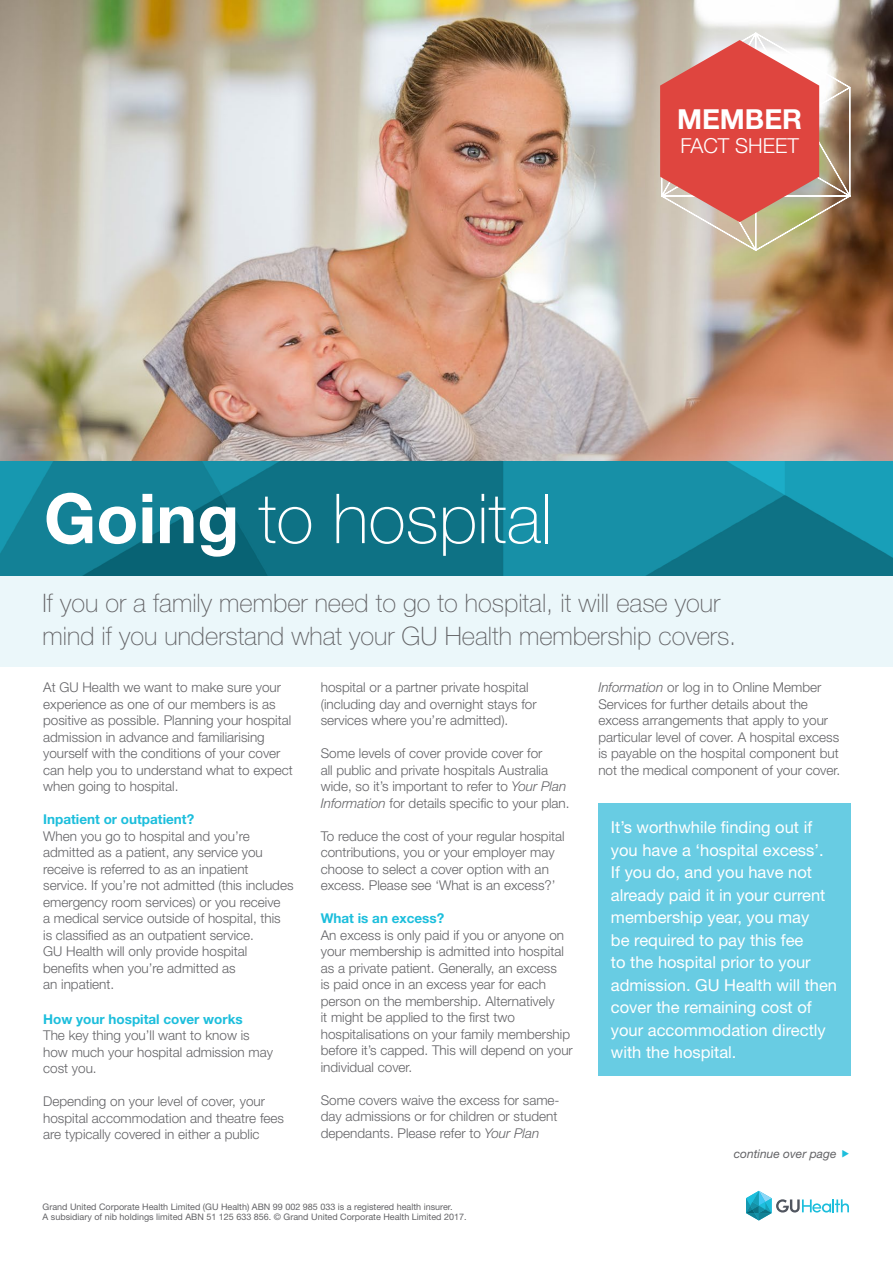
<style>
.page{position:relative;width:893px;height:1263px;background:#fff}
.page>*{position:absolute;margin:0;border:0;box-sizing:border-box;transform-origin:0 0}
.t1{font:100 69px "Helvetica Neue LT Std";color:#fff}
.t2{font:700 27.6px "Helvetica Neue LT Std";color:#fff}
.t3{font:100 25.5px/33px "Helvetica Neue LT Std";color:#636366}
.t4{font:300 20.7px "Helvetica Neue LT Std";color:#fff}
.t5{font:16.5px/22.5px "Helvetica Neue LT Std";color:#fff}
.t6{font:300 13.5px/16.5px "Helvetica Neue LT Std";color:#636366}
.t7{font:700 13.5px "Helvetica Neue LT Std";color:#1cbedc}
.t8{font:italic 12px "Helvetica Neue LT Std";color:#636366}
.t9{font:9px/10.8px "Helvetica Neue LT Std";color:#636366}
.s1{font-weight:700}
.s2{font-style:italic}
</style>
<div class="page">
<svg style="left:746px;top:1191px;width:103px;height:29px"></svg>
<img style="left:0;top:0;width:893px;height:461px">
<div style="left:0;top:575px;width:893px;height:91px;background:#ebf7fa"></div>
<img style="left:0;top:461px;width:893px;height:114px">
<div style="left:598px;top:804px;width:252px;height:272px;background:#68cce3"></div>
<svg style="left:660px;top:31px;width:192px;height:221px;background:#d27e70"></svg>
<h2 class="t2" style="left:677px;top:102px;width:127px">MEMBER</h2>
<h3 class="t4" style="left:680px;top:133px;width:120px">FACT SHEET</h3>
<h1 class="t1" style="left:44px;top:479px;width:510px"><span class="s1">Going</span> to hospital</h1>
<h3 class="t3" style="left:43px;top:587px;width:695px">If you or a family member need to go to hospital, it will ease your mind if you understand what your GU Health membership covers.</h3>
<p class="t6" style="left:43px;top:679px;width:251px">At GU Health we want to make sure your experience as one of our members is as positive as possible. Planning your hospital admission in advance and familiarising yourself with the conditions of your cover can help you to understand what to expect when going to hospital.</p>
<p class="t7" style="left:43px;top:811px;width:152px">Inpatient or outpatient?</p>
<p class="t6" style="left:43px;top:827px;width:252px">When you go to hospital and you’re admitted as a patient, any service you receive is referred to as an inpatient service. If you’re not admitted (this includes emergency room services) or you receive<br>a medical service outside of hospital, this<br>is classified as an outpatient service.<br>GU Health will only provide hospital benefits when you’re admitted as<br>an inpatient.</p>
<p class="t7" style="left:43px;top:1010px;width:201px">How your hospital cover works</p>
<p class="t6" style="left:43px;top:1027px;width:231px">The key thing you’ll want to know is how much your hospital admission may cost you.</p>
<p class="t6" style="left:43px;top:1093px;width:242px">Depending on your level of cover, your hospital accommodation and theatre fees are typically covered in either a public</p>
<p class="t6" style="left:321px;top:679px;width:217px">hospital or a partner private hospital (including day and overnight stays for services where you’re admitted).</p>
<p class="t6" style="left:321px;top:745px;width:250px">Some levels of cover provide cover for<br>all public and private hospitals Australia wide, so it’s important to refer to <span class="s2">Your Plan Information</span> for details specific to your plan.</p>
<p class="t6" style="left:321px;top:827px;width:245px">To reduce the cost of your regular hospital contributions, you or your employer may choose to select a cover option with an excess. Please see ‘What is an excess?’</p>
<p class="t7" style="left:321px;top:910px;width:125px">What is an excess?</p>
<p class="t6" style="left:321px;top:926px;width:254px">An excess is only paid if you or anyone on your membership is admitted into hospital as a private patient. Generally, an excess<br>is paid once in an excess year for each person on the membership. Alternatively<br>it might be applied to the first two hospitalisations on your family membership before it’s capped. This will depend on your individual cover.</p>
<p class="t6" style="left:321px;top:1091px;width:240px">Some covers waive the excess for same&shy;day admissions or for children or student dependants. Please refer to <span class="s2">Your Plan</span></p>
<p class="t9" style="left:43px;top:1201px;width:425px">Grand United Corporate Health Limited (GU Health) ABN 99 002 985 033 is a registered health insurer.<br>A subsidiary of nib holdings limited ABN 51 125 633 856. © Grand United Corporate Health Limited 2017.</p>
<p class="t6" style="left:598px;top:679px;width:243px"><span class="s2">Information</span> or log in to Online Member Services for further details about the excess arrangements that apply to your particular level of cover. A hospital excess is payable on the hospital component but not the medical component of your cover.</p>
<p class="t5" style="left:611px;top:816px;width:228px">It’s worthwhile finding out if you have a ‘hospital excess’.<br>If you do, and you have not already paid it in your current membership year, you may<br>be required to pay this fee<br>to the hospital prior to your admission. GU Health will then cover the remaining cost of your accommodation directly with the hospital.</p>
<p class="t8" style="left:734px;top:1146px;width:104px">continue over page</p>
</div>
